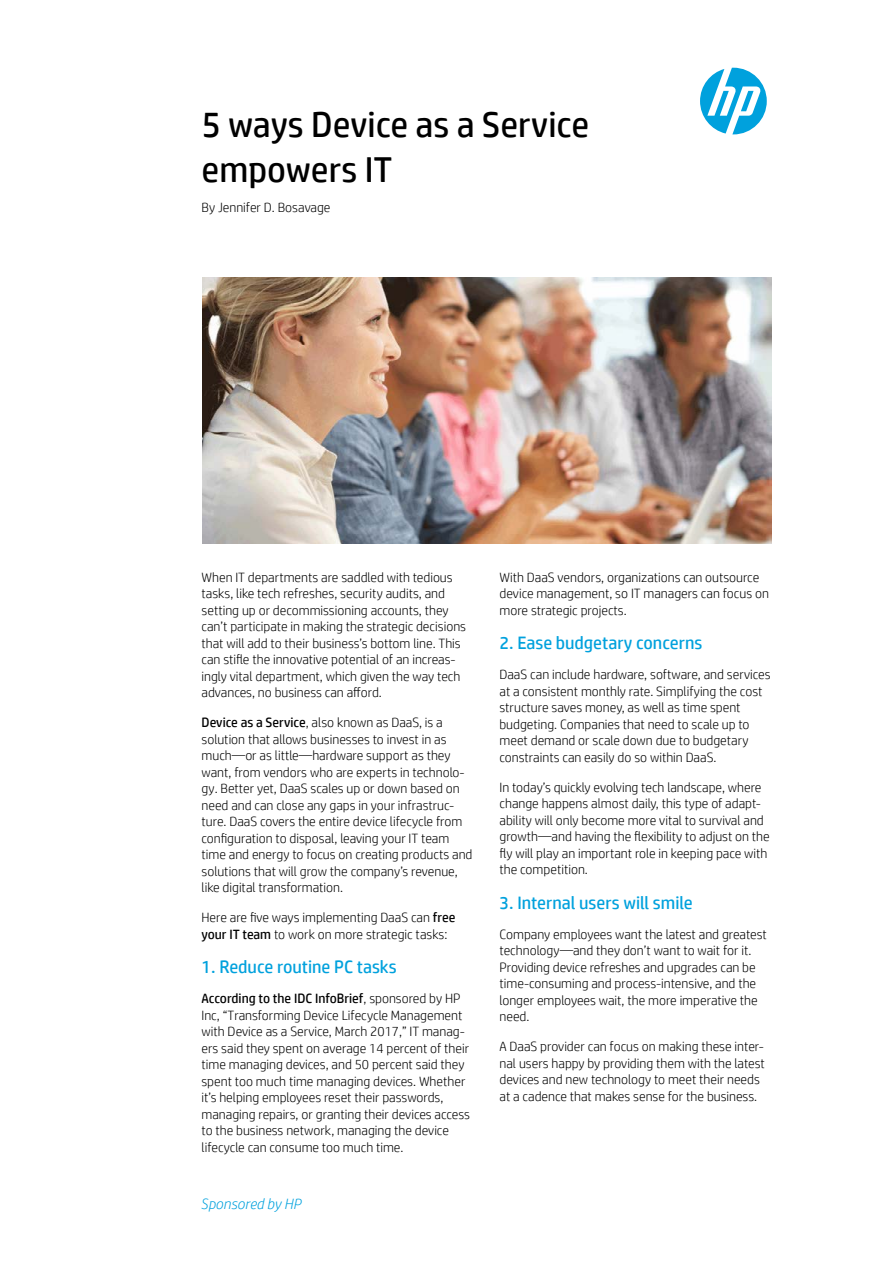
<style>
.page{position:relative;width:893px;height:1263px;background:#fff}
.page>*{position:absolute;margin:0;border:0;box-sizing:border-box;transform-origin:0 0}
.t1{font:36px/45px "HP Simplified";color:#000}
.t2{font:18px "HP Simplified";color:#00a1dd}
.t3{font:italic 300 15px "HP Simplified";color:#00a1dd}
.t4{font:300 13.5px/16.5px "HP Simplified";color:#000}
.s1{font-weight:400}
</style>
<div class="page">
<svg style="left:700px;top:68px;width:67px;height:66px"></svg>
<img style="left:202px;top:278px;width:569px;height:266px">
<h1 class="t1" style="left:202px;top:102px;width:389px">5 ways Device as a Service empowers IT</h1>
<p class="t4" style="left:202px;top:199px;width:130px">By Jennifer D. Bosavage</p>
<p class="t4" style="left:202px;top:568px;width:266px">When IT departments are saddled with tedious tasks, like tech refreshes, security audits, and setting up or decommissioning accounts, they can’t participate in making the strategic decisions that will add to their business’s bottom line. This can stifle the innovative potential of an increas&shy;ingly vital department, which given the way tech advances, no business can afford.</p>
<p class="t4" style="left:202px;top:714px;width:272px"><span class="s1">Device as a Service</span>, also known as DaaS, is a solution that allows businesses to invest in as much—or as little—hardware support as they want, from vendors who are experts in technolo&shy;gy. Better yet, DaaS scales up or down based on need and can close any gaps in your infrastruc&shy;ture. DaaS covers the entire device lifecycle from configuration to disposal, leaving your IT team time and energy to focus on creating products and solutions that will grow the company’s revenue, like digital transformation.</p>
<p class="t4" style="left:202px;top:909px;width:255px">Here are five ways implementing DaaS can <span class="s1">free your IT team</span> to work on more strategic tasks:</p>
<h2 class="t2" style="left:202px;top:955px;width:197px">1. Reduce routine PC tasks</h2>
<p class="t4" style="left:202px;top:990px;width:270px"><span class="s1">According to the IDC InfoBrief</span>, sponsored by HP Inc, “Transforming Device Lifecycle Management with Device as a Service, March 2017,” IT manag&shy;ers said they spent on average 14 percent of their time managing devices, and 50 percent said they spent too much time managing devices. Whether it’s helping employees reset their passwords, managing repairs, or granting their devices access to the business network, managing the device lifecycle can consume too much time.</p>
<p class="t3" style="left:201px;top:1194px;width:102px">Sponsored by HP</p>
<p class="t4" style="left:500px;top:568px;width:271px">With DaaS vendors, organizations can outsource device management, so IT managers can focus on more strategic projects.</p>
<h2 class="t2" style="left:500px;top:631px;width:204px">2. Ease budgetary concerns</h2>
<p class="t4" style="left:500px;top:666px;width:272px">DaaS can include hardware, software, and services at a consistent monthly rate. Simplifying the cost structure saves money, as well as time spent budgeting. Companies that need to scale up to meet demand or scale down due to budgetary constraints can easily do so within DaaS.</p>
<p class="t4" style="left:500px;top:778px;width:272px">In today’s quickly evolving tech landscape, where change happens almost daily, this type of adapt&shy;ability will only become more vital to survival and growth—and having the flexibility to adjust on the fly will play an important role in keeping pace with the competition.</p>
<h2 class="t2" style="left:500px;top:891px;width:195px">3. Internal users will smile</h2>
<p class="t4" style="left:500px;top:925px;width:269px">Company employees want the latest and greatest technology—and they don’t want to wait for it.<br>Providing device refreshes and upgrades can be time-consuming and process-intensive, and the longer employees wait, the more imperative the need.</p>
<p class="t4" style="left:500px;top:1038px;width:267px">A DaaS provider can focus on making these inter&shy;nal users happy by providing them with the latest devices and new technology to meet their needs at a cadence that makes sense for the business.</p>
</div>
